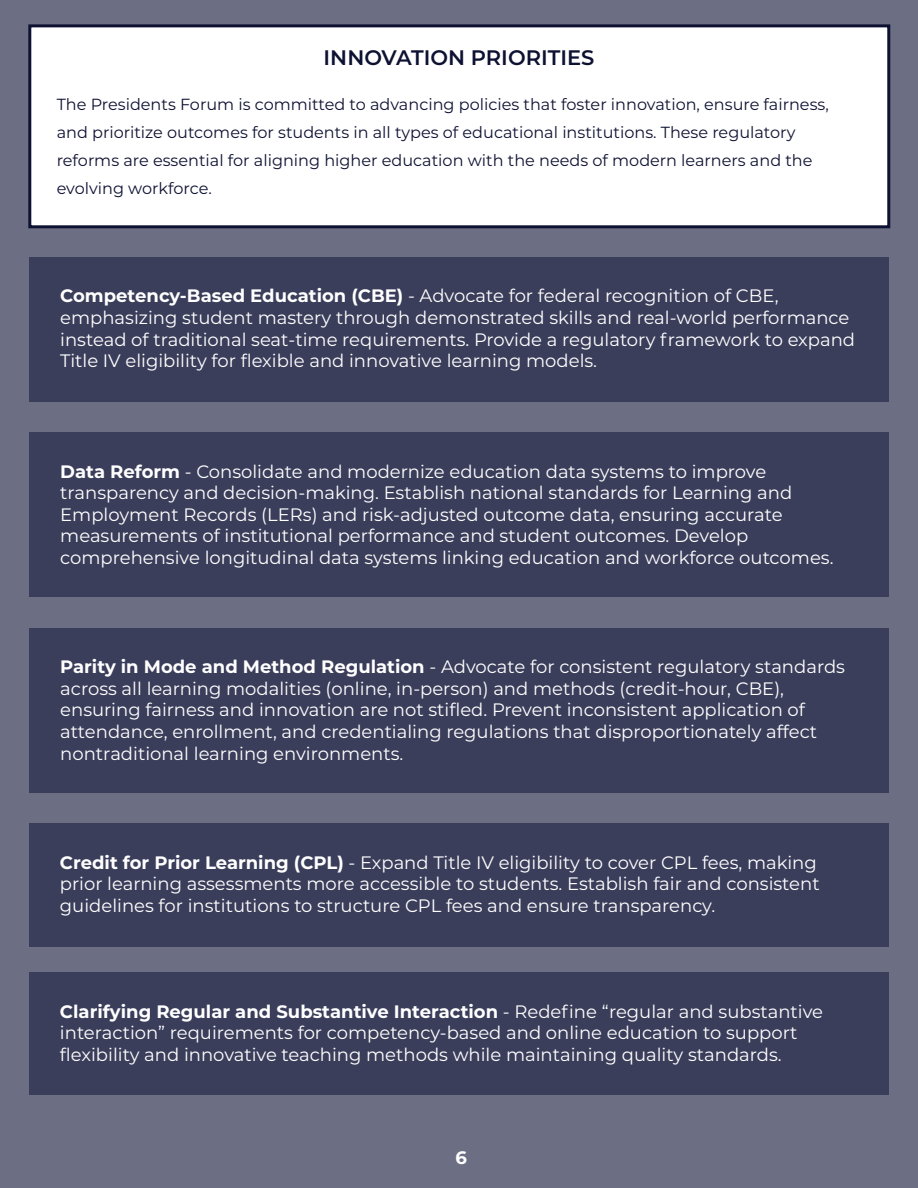
<style>
.page{position:relative;width:918px;height:1188px;background:#6c6f84}
.page>*{position:absolute;margin:0;border:0;box-sizing:border-box;transform-origin:0 0}
.t1{font:600 21px "Montserrat";color:#0e1232}
.t2{font:18px/21.6px "Montserrat";color:#fff}
.t3{font:700 18px "Montserrat";color:#fff}
.t4{font:16.05px/28px "Montserrat";color:#0e1232}
.s1{font-weight:700}
</style>
<div class="page">
<div style="left:30px;top:257px;width:859px;height:144px;background:#3b3e5b"></div>
<div style="left:30px;top:432px;width:859px;height:165px;background:#3b3e5b"></div>
<div style="left:29px;top:628px;width:860px;height:164px;background:#3b3e5b"></div>
<div style="left:28px;top:24px;width:862px;height:204px;background:#fff;border:3px solid #0e1232"></div>
<div style="left:29px;top:823px;width:860px;height:124px;background:#3b3e5b"></div>
<div style="left:29px;top:972px;width:860px;height:123px;background:#3b3e5b"></div>
<p class="t1" style="left:324px;top:43px;width:272px">INNOVATION PRIORITIES</p>
<p class="t4" style="left:57px;top:89px;width:774px">The Presidents Forum is committed to advancing policies that foster innovation, ensure fairness, and prioritize outcomes for students in all types of educational institutions. These regulatory reforms are essential for aligning higher education with the needs of modern learners and the evolving workforce.</p>
<p class="t2" style="left:60px;top:285px;width:796px"><span class="s1">Competency-Based Education (CBE)</span> - Advocate for federal recognition of CBE, emphasizing student mastery through demonstrated skills and real-world performance instead of traditional seat-time requirements. Provide a regulatory framework to expand Title IV eligibility for flexible and innovative learning models.</p>
<p class="t2" style="left:60px;top:460px;width:775px"><span class="s1">Data Reform</span> - Consolidate and modernize education data systems to improve transparency and decision-making. Establish national standards for Learning and Employment Records (LERs) and risk-adjusted outcome data, ensuring accurate measurements of institutional performance and student outcomes. Develop comprehensive longitudinal data systems linking education and workforce outcomes.</p>
<p class="t2" style="left:60px;top:655px;width:786px"><span class="s1">Parity in Mode and Method Regulation</span> - Advocate for consistent regulatory standards across all learning modalities (online, in-person) and methods (credit-hour, CBE), ensuring fairness and innovation are not stifled. Prevent inconsistent application of attendance, enrollment, and credentialing regulations that disproportionately affect nontraditional learning environments.</p>
<p class="t2" style="left:60px;top:851px;width:761px"><span class="s1">Credit for Prior Learning (CPL)</span> - Expand Title IV eligibility to cover CPL fees, making prior learning assessments more accessible to students. Establish fair and consistent guidelines for institutions to structure CPL fees and ensure transparency.</p>
<p class="t2" style="left:60px;top:1000px;width:765px"><span class="s1">Clarifying Regular and Substantive Interaction</span> - Redefine “regular and substantive interaction” requirements for competency-based and online education to support flexibility and innovative teaching methods while maintaining quality standards.</p>
<p class="t3" style="left:455px;top:1146px;width:13px">6</p>
</div>
